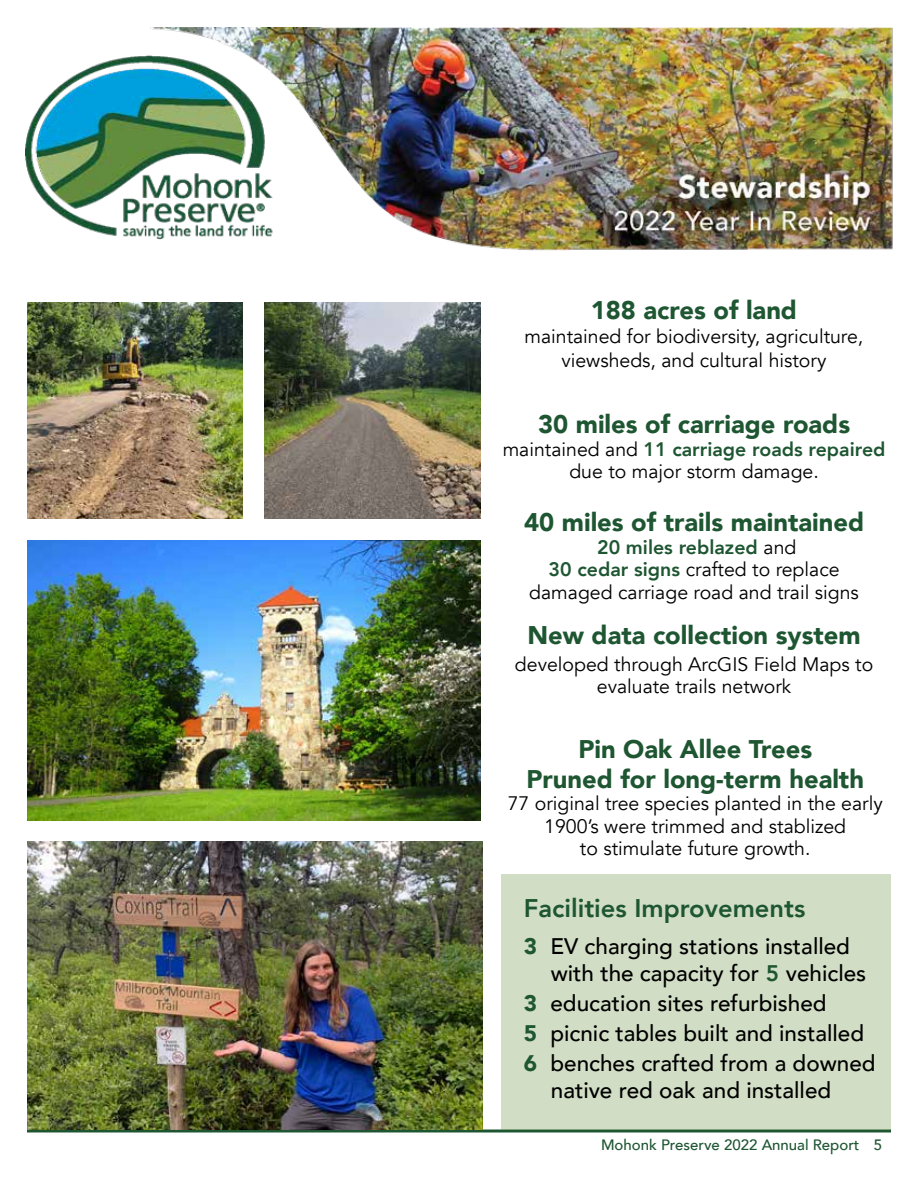
<style>
.page{position:relative;width:918px;height:1188px;background:#fff}
.page>*{position:absolute;margin:0;border:0;box-sizing:border-box;transform-origin:0 0}
.t1{font:900 25.5px/30px "Avenir";color:#1e5632;text-align:center}
.t2{font:800 25.5px "Avenir";color:#1e5632}
.t3{font:500 22.5px/30px "Avenir";color:#000}
.t4{font:19.5px/22.5px "Avenir";color:#000;text-align:center}
.t5{font:500 15px "Avenir";color:#1e5632}
.s1{font-weight:800;color:#1e5632}
.s2{font-weight:900;color:#1e5632}
</style>
<div class="page">
<img style="left:26px;top:27px;width:867px;height:224px">
<hr style="left:27px;top:1130px;width:864px;height:2px;background:#1e5632">
<img style="left:27px;top:540px;width:454px;height:281px">
<img style="left:27px;top:842px;width:456px;height:288px">
<img style="left:27px;top:302px;width:216px;height:216px">
<img style="left:265px;top:302px;width:216px;height:216px">
<div style="left:501px;top:875px;width:390px;height:255px;background:#d1ddc4"></div>
<h1 class="t1" style="left:591px;top:295px;width:208px">188 acres of land</h1>
<p class="t4" style="left:524px;top:325px;width:340px;line-height:24px">maintained for biodiversity, agriculture, viewsheds, and cultural history</p>
<h1 class="t1" style="left:538px;top:409px;width:314px">30 miles of carriage roads</h1>
<p class="t4" style="left:503px;top:438px;width:384px">maintained and <span class="s1">11 carriage roads repaired </span>due to major storm damage.</p>
<h1 class="t1" style="left:524px;top:507px;width:341px">40 miles of trails maintained</h1>
<p class="t4" style="left:529px;top:536px;width:331px"><span class="s1">20 miles reblazed</span> and<br><span class="s1">30 cedar signs</span> crafted to replace damaged carriage road and trail signs</p>
<h1 class="t1" style="left:527px;top:619px;width:335px">New data collection system</h1>
<p class="t4" style="left:515px;top:653px;width:360px">developed through ArcGIS Field Maps to evaluate trails network</p>
<h1 class="t1" style="left:526px;top:733px;width:339px">Pin Oak Allee Trees<br>Pruned for long-term health</h1>
<p class="t4" style="left:508px;top:793px;width:377px">77 original tree species planted in the early<br>1900’s were trimmed and stablized<br>to stimulate future growth.</p>
<h1 class="t2" style="left:524px;top:888px;width:283px">Facilities Improvements</h1>
<p class="t3" style="left:551px;top:932px;width:317px;line-height:27px;text-indent:-27px"><span class="s2">3</span> EV charging stations installed with the capacity for <span class="s1">5</span> vehicles</p>
<p class="t3" style="left:524px;top:987px;width:353px"><span class="s2">3</span> education sites refurbished<br><span class="s2">5</span> picnic tables built and installed<br><span class="s2">6</span> benches crafted from a downed</p>
<p class="t3" style="left:551px;top:1074px;width:282px">native red oak and installed</p>
<p class="t5" style="left:601px;top:1132px;width:283px">Mohonk Preserve 2022 Annual Report 5</p>
</div>
